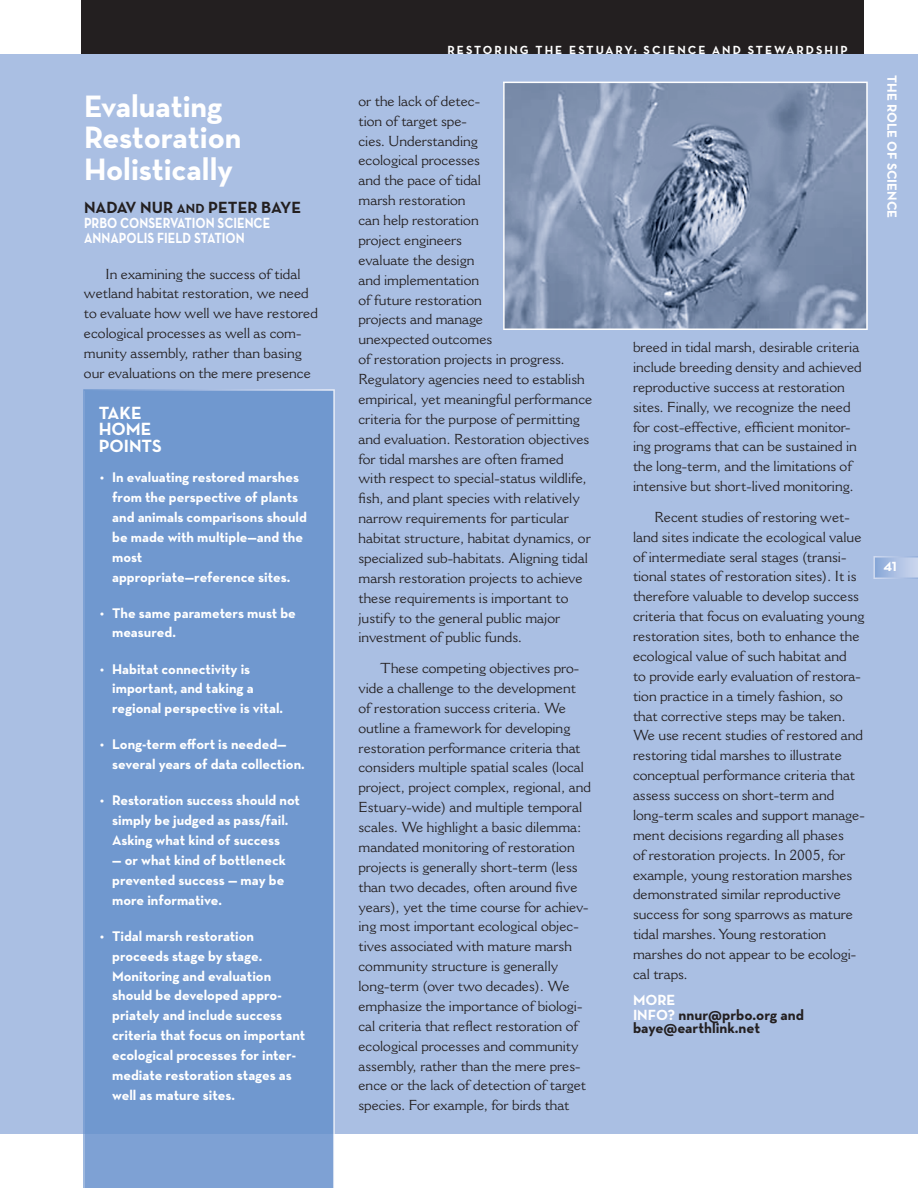
<style>
.page{position:relative;width:918px;height:1188px;background:#fff}
.page>*{position:absolute;margin:0;border:0;box-sizing:border-box;transform-origin:0 0}
.t1{font:700 31.5px/31.5px "Neutra Text";color:#fff}
.t2{font:700 18px/16.5px "Neutra Text";color:#fff}
.t3{font:700 16.5px "Neutra Text";color:#231f20}
.t4{font:700 15px/15px "Neutra Text";color:#fff;scale:.85 1}
.t5{font:700 15px/15px "Neutra Text";color:#231f20}
.t6{font:14.25px/19.8px "Cantoria";color:#231f20}
.t7{font:700 14.25px/19.8px "Neutra Text";color:#fff}
.t8{font:700 13.5px "Neutra Text";color:#fff}
.t9{font:13.5px "Neutra Text Bold Alt";color:#fff}
.t10{font:700 12px "Neutra Text";letter-spacing:.17em;color:#fff}
.s1{font-size:13.5px}
.s2{color:#fff}
</style>
<div class="page">
<div style="left:81px;top:0;width:783px;height:70px;background:#231f20"></div>
<div style="left:0;top:54px;width:918px;height:1080px;background:#aabfe3"></div>
<svg style="left:873px;top:556px;width:45px;height:23px"></svg>
<svg style="left:503px;top:82px;width:365px;height:248px;fill:#8193b0"></svg>
<div style="left:83px;top:1134px;width:251px;height:54px;background:#7ea1d4"></div>
<div style="left:83px;top:389px;width:252px;height:745px;background:#7098cf"></div>
<h1 class="t1" style="left:84px;top:93px;width:159px">Evaluating<br>Restoration<br>Holistically</h1>
<p class="t3" style="left:84px;top:201px;width:219px">NADAV NUR <span class="s1">AND</span> PETER BAYE</p>
<p class="t4" style="left:84px;top:216px;width:221px">PRBO CONSERVATION SCIENCE<br>ANNAPOLIS FIELD STATION</p>
<p class="t6" style="left:84px;top:265px;width:235px;text-indent:22px">In examining the success of tidal wetland habitat restoration, we need to evaluate how well we have restored ecological processes as well as com&shy;munity assembly, rather than basing our evaluations on the mere presence</p>
<p class="t2" style="left:99px;top:406px;width:65px">TAKE<br>HOME<br>POINTS</p>
<p class="t7" style="left:112px;top:469px;width:196px;text-indent:-12px">• In evaluating restored marshes from the perspective of plants and animals comparisons should be made with multiple—and the most<br>appropriate—reference sites.</p>
<p class="t7" style="left:112px;top:604px;width:185px;text-indent:-12px">• The same parameters must be measured.</p>
<p class="t7" style="left:112px;top:660px;width:172px;text-indent:-12px">• Habitat connectivity is important, and taking a regional perspective is vital.</p>
<p class="t7" style="left:112px;top:736px;width:194px;text-indent:-12px">• Long-term effort is needed— several years of data collection.</p>
<p class="t7" style="left:100px;top:792px;width:201px;text-align:center">• Restoration success should not simply be judged as pass/fail.<br>Asking what kind of success</p>
<p class="t7" style="left:112px;top:852px;width:175px;text-align:justify">— or what kind of bottleneck prevented success — may be more informative.</p>
<p class="t7" style="left:112px;top:927px;width:195px;text-indent:-12px">• Tidal marsh restoration proceeds stage by stage.<br>Monitoring and evaluation should be developed appro&shy;priately and include success criteria that focus on important ecological processes for inter&shy;mediate restoration stages as well as mature sites.</p>
<p class="t10" style="left:447px;top:45px;width:402px">RESTORING THE ESTUARY: SCIENCE AND STEWARDSHIP</p>
<p class="t6" style="left:359px;top:92px;width:235px">or the lack of detec-<br>tion of target spe-<br>cies. Understanding<br>ecological processes<br>and the pace of tidal<br>marsh restoration<br>can help restoration<br>project engineers<br>evaluate the design<br>and implementation<br>of future restoration<br>projects and manage<br>unexpected outcomes<br>of restoration projects in progress.<br>Regulatory agencies need to establish empirical, yet meaningful performance criteria for the purpose of permitting and evaluation. Restoration objectives for tidal marshes are often framed with respect to special-status wildlife, fish, and plant species with relatively narrow requirements for particular habitat structure, habitat dynamics, or specialized sub-habitats. Aligning tidal marsh restoration projects to achieve these requirements is important to justify to the general public major investment of public funds.</p>
<p class="t6" style="left:359px;top:659px;width:234px;text-indent:22px">These competing objectives pro&shy;vide a challenge to the development of restoration success criteria. We outline a framework for developing restoration performance criteria that considers multiple spatial scales (local project, project complex, regional, and Estuary-wide) and multiple temporal scales. We highlight a basic dilemma: mandated monitoring of restoration projects is generally short-term (less than two decades, often around five years), yet the time course for achiev&shy;ing most important ecological objec&shy;tives associated with mature marsh community structure is generally long-term (over two decades). We emphasize the importance of biologi&shy;cal criteria that reflect restoration of ecological processes and community assembly, rather than the mere pres&shy;ence or the lack of detection of target species. For example, for birds that</p>
<p class="t6" style="left:633px;top:338px;width:230px">breed in tidal marsh, desirable criteria include breeding density and achieved reproductive success at restoration sites. Finally, we recognize the need for cost-effective, efficient monitor&shy;ing programs that can be sustained in the long-term, and the limitations of intensive but short-lived monitoring.</p>
<p class="t6" style="left:633px;top:508px;width:233px;text-indent:22px">Recent studies of restoring wet&shy;land sites indicate the ecological value of intermediate seral stages (transi&shy;tional states of restoration sites). It is therefore valuable to develop success criteria that focus on evaluating young restoration sites, both to enhance the ecological value of such habitat and<br>to provide early evaluation of restora&shy;tion practice in a timely fashion, so that corrective steps may be taken.<br>We use recent studies of restored and restoring tidal marshes to illustrate conceptual performance criteria that assess success on short-term and long-term scales and support manage&shy;ment decisions regarding all phases<br>of restoration projects. In 2005, for example, young restoration marshes demonstrated similar reproductive success for song sparrows as mature tidal marshes. Young restoration marshes do not appear to be ecologi&shy;cal traps.</p>
<p class="t5" style="left:633px;top:994px;width:172px"><span class="s2">MORE<br>INFO?</span> nnur@prbo.org and</p>
<p class="t5" style="left:633px;top:1022px;width:129px">baye@earthlink.net</p>
<p class="t8" style="left:897px;top:75px;width:145px;rotate:90deg">THE ROLE OF SCIENCE</p>
<p class="t9" style="left:883px;top:561px;width:15px">41</p>
</div>
